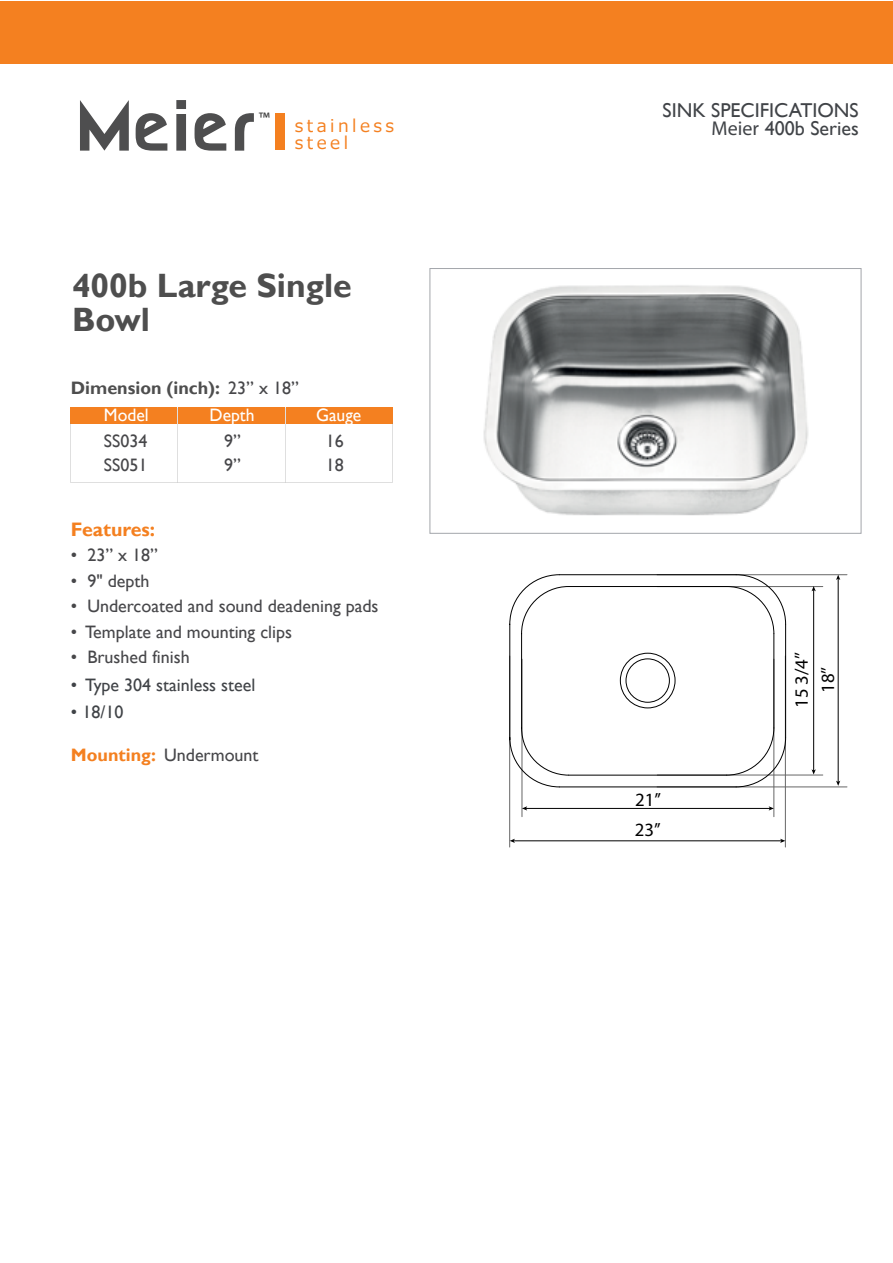
<style>
.page{position:relative;width:893px;height:1263px;background:#fff}
.page>*{position:absolute;margin:0;border:0;box-sizing:border-box;transform-origin:0 0}
.t1{font:700 33.75px/34.5px "Gill Sans";color:#4e4e4e}
.t2{font:20.1px "Gill Sans";color:#404347}
.t3{font:700 19.5px "Gill Sans";color:#f48020}
.t4{font:18.75px/26.4px "Myriad Pro";color:#000;text-align:center}
.t5{font:18.3px "Myriad Pro";color:#333}
.t6{font:18px "Gill Sans";color:#47474a}
.t7{font:18px "Gill Sans";color:#404347}
.t8{font:700 18px "Gill Sans";color:#4e4e4e}
.t9{font:18px "Gill Sans";color:#fff}
.t10{font:17.25px "Meiryo UI";letter-spacing:.2em;color:#f48020}
.s1{font-family:"Myriad Pro"}
.s2{font-weight:400;color:#47474a}
.s3{font-weight:700;color:#f48020}
</style>
<div class="page">
<div style="left:71px;top:407px;width:106px;height:17px;background:#f48020"></div>
<div style="left:179px;top:407px;width:106px;height:17px;background:#f48020"></div>
<div style="left:286px;top:407px;width:107px;height:17px;background:#f48020"></div>
<div style="left:430px;top:268px;width:431px;height:265px;border:1px solid #a3a6ab"></div>
<div style="left:0;top:1px;width:892px;height:63px;background:#f48020"></div>
<svg style="left:80px;top:100px;width:49px;height:51px"></svg>
<svg style="left:136px;top:113px;width:31px;height:38px"></svg>
<svg style="left:176px;top:100px;width:10px;height:51px"></svg>
<svg style="left:195px;top:113px;width:31px;height:38px"></svg>
<svg style="left:235px;top:113px;width:19px;height:38px"></svg>
<div style="left:275px;top:114px;width:10px;height:36px;background:#f48020"></div>
<img style="left:483px;top:285px;width:325px;height:231px">
<hr style="left:509px;top:656px;width:1px;height:191px;background:#666">
<hr style="left:785px;top:656px;width:1px;height:191px;background:#666">
<hr style="left:522px;top:659px;width:1px;height:158px;background:#666">
<hr style="left:773px;top:659px;width:1px;height:158px;background:#666">
<hr style="left:657px;top:586px;width:166px;height:1px;background:#666">
<hr style="left:657px;top:574px;width:190px;height:1px;background:#666">
<hr style="left:657px;top:786px;width:190px;height:1px;background:#666">
<hr style="left:657px;top:775px;width:166px;height:1px;background:#666">
<hr style="left:513px;top:840px;width:269px;height:1px;background:#000">
<svg style="left:510px;top:839px;width:5px;height:4px"></svg>
<svg style="left:780px;top:839px;width:5px;height:4px"></svg>
<hr style="left:813px;top:590px;width:1px;height:181px;background:#000">
<svg style="left:811px;top:769px;width:5px;height:5px"></svg>
<svg style="left:811px;top:586px;width:5px;height:5px"></svg>
<hr style="left:838px;top:578px;width:1px;height:204px;background:#000">
<svg style="left:836px;top:781px;width:4px;height:5px"></svg>
<svg style="left:836px;top:575px;width:4px;height:5px"></svg>
<hr style="left:526px;top:808px;width:244px;height:1px;background:#000">
<svg style="left:522px;top:806px;width:5px;height:4px"></svg>
<svg style="left:769px;top:806px;width:5px;height:4px"></svg>
<hr style="left:559px;top:574px;width:177px;height:1px;background:#000">
<hr style="left:569px;top:586px;width:158px;height:1px;background:#000">
<hr style="left:559px;top:786px;width:177px;height:1px;background:#000">
<hr style="left:569px;top:775px;width:158px;height:1px;background:#000">
<svg style="left:509px;top:574px;width:167px;height:214px"></svg>
<svg style="left:726px;top:574px;width:60px;height:60px"></svg>
<svg style="left:726px;top:727px;width:60px;height:61px"></svg>
<hr style="left:785px;top:624px;width:1px;height:113px;background:#000">
<hr style="left:773px;top:634px;width:1px;height:94px;background:#000">
<p class="t5" style="left:258px;top:108px;width:13px">™</p>
<p class="t2" style="left:663px;top:98px;width:198px">SINK SPECIFICATIONS</p>
<p class="t10" style="left:295px;top:114px;width:101px">stainless</p>
<p class="t2" style="left:711px;top:116px;width:149px"><span class="s1">Meier</span> 400b Series</p>
<p class="t10" style="left:295px;top:130px;width:55px">steel</p>
<h1 class="t1" style="left:72px;top:268px;width:281px">400b Large Single<br>Bowl</h1>
<p class="t8" style="left:71px;top:378px;width:229px">Dimension (inch): <span class="s2">23” x 18”</span></p>
<p class="t9" style="left:104px;top:405px;width:46px">Model</p>
<p class="t9" style="left:209px;top:405px;width:47px">Depth</p>
<p class="t9" style="left:316px;top:405px;width:47px">Gauge</p>
<p class="t6" style="left:104px;top:430px;width:45px">SS034</p>
<p class="t6" style="left:224px;top:430px;width:18px">9”</p>
<p class="t6" style="left:326px;top:430px;width:20px">16</p>
<p class="t6" style="left:104px;top:454px;width:45px">SS051</p>
<p class="t6" style="left:224px;top:454px;width:18px">9”</p>
<p class="t6" style="left:326px;top:454px;width:20px">18</p>
<p class="t3" style="left:71px;top:518px;width:86px">Features:</p>
<p class="t6" style="left:71px;top:545px;width:88px">• 23” x 18”</p>
<p class="t6" style="left:71px;top:570px;width:80px">• 9" depth</p>
<p class="t6" style="left:71px;top:596px;width:309px">• Undercoated and sound deadening pads</p>
<p class="t6" style="left:71px;top:621px;width:223px">• Template and mounting clips</p>
<p class="t6" style="left:71px;top:647px;width:120px">• Brushed finish</p>
<p class="t7" style="left:71px;top:674px;width:186px">• Type 304 stainless steel</p>
<p class="t7" style="left:71px;top:701px;width:54px">• 18/10</p>
<p class="t6" style="left:71px;top:744px;width:189px"><span class="s3">Mounting:</span> Undermount</p>
<p class="t4" style="left:635px;top:786px;width:27px">21’’</p>
<p class="t4" style="left:635px;top:816px;width:27px">23’’</p>
<p class="t4" style="left:788px;top:708px;width:57px;rotate:-90deg">15 3/4’’<br>18’’</p>
</div>
